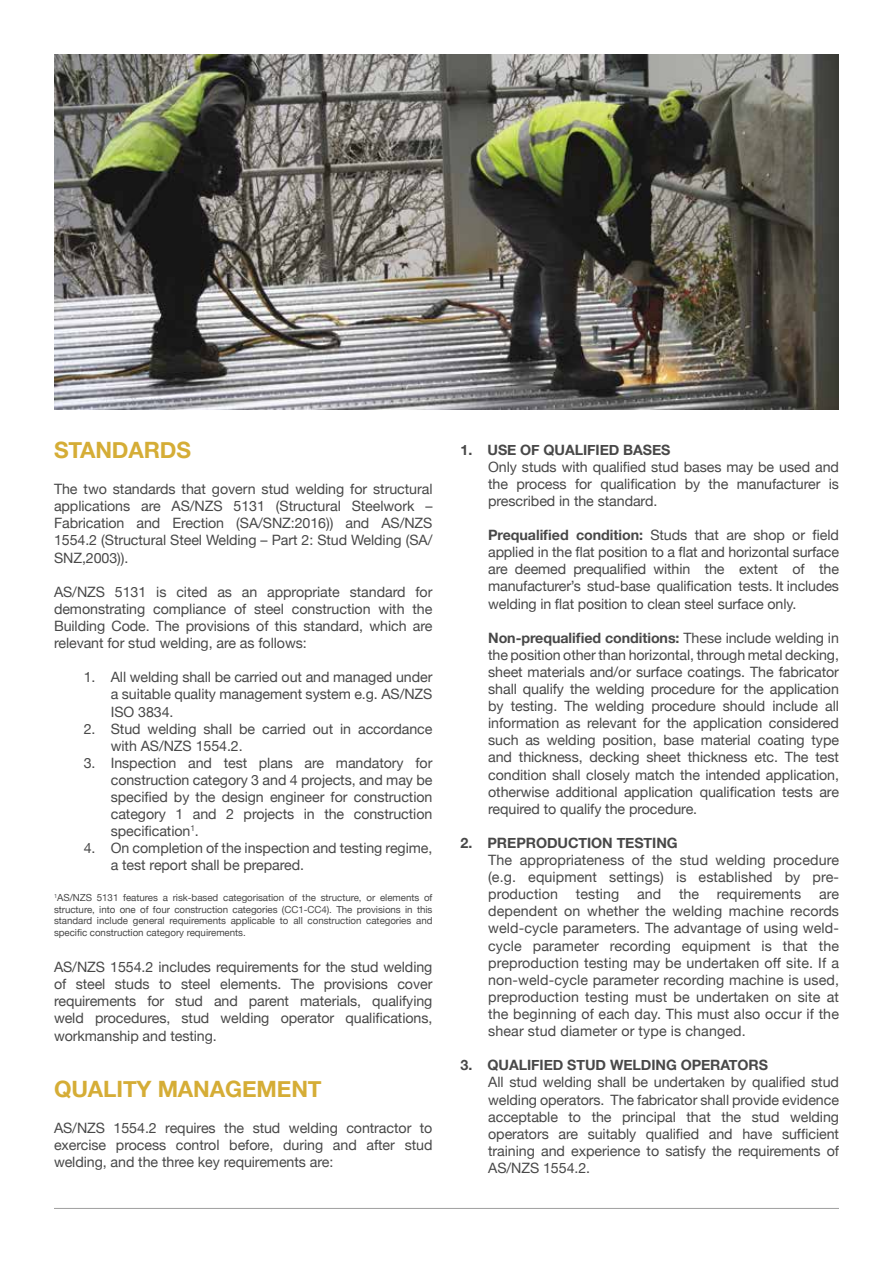
<style>
.page{position:relative;width:893px;height:1263px;background:#fff}
.page>*{position:absolute;margin:0;border:0;box-sizing:border-box;transform-origin:0 0}
.t1{font:700 22.5px "Helvetica Neue";letter-spacing:-.005em;color:#d5ad36}
.t2{font:14.25px/17.1px "Helvetica Neue";letter-spacing:-.005em;color:#484848;text-align:justify}
.t3{font:700 14.25px "Helvetica Neue";letter-spacing:-.005em;color:#484848}
.t4{font:9.75px/11.7px "Helvetica Neue";letter-spacing:-.005em;color:#484848;text-align:justify}
.s1{font-weight:700}
</style>
<div class="page">
<img style="left:54px;top:54px;width:785px;height:356px">
<hr style="left:54px;top:1208px;width:785px;height:1px;background:#484848">
<h1 class="t1" style="left:54px;top:432px;width:139px">STANDARDS</h1>
<p class="t2" style="left:54px;top:481px;width:380px">The two standards that govern stud welding for structural applications are AS/NZS 5131 (Structural Steelwork – Fabrication and Erection (SA/SNZ:2016)) and AS/NZS 1554.2 (Structural Steel Welding – Part 2: Stud Welding (SA/ SNZ,2003)).</p>
<p class="t2" style="left:54px;top:584px;width:380px">AS/NZS 5131 is cited as an appropriate standard for demonstrating compliance of steel construction with the Building Code. The provisions of this standard, which are relevant for stud welding, are as follows:</p>
<p class="t2" style="left:111px;top:669px;width:323px;text-indent:-27px">1. All welding shall be carried out and managed under a suitable quality management system e.g. AS/NZS ISO 3834.</p>
<p class="t2" style="left:111px;top:721px;width:323px;text-indent:-27px">2. Stud welding shall be carried out in accordance with AS/NZS 1554.2.</p>
<p class="t2" style="left:111px;top:755px;width:323px;text-indent:-27px">3. Inspection and test plans are mandatory for construction category 3 and 4 projects, and may be specified by the design engineer for construction category 1 and 2 projects in the construction specification<sup>1</sup>.</p>
<p class="t2" style="left:111px;top:840px;width:323px;text-indent:-27px">4. On completion of the inspection and testing regime, a test report shall be prepared.</p>
<p class="t4" style="left:54px;top:892px;width:380px"><sup>1</sup>AS/NZS 5131 features a risk-based categorisation of the structure, or elements of structure, into one of four construction categories (CC1-CC4). The provisions in this standard include general requirements applicable to all construction categories and specific construction category requirements.</p>
<p class="t2" style="left:54px;top:959px;width:380px">AS/NZS 1554.2 includes requirements for the stud welding of steel studs to steel elements. The provisions cover requirements for stud and parent materials, qualifying weld procedures, stud welding operator qualifications, workmanship and testing.</p>
<h1 class="t1" style="left:54px;top:1071px;width:269px">QUALITY MANAGEMENT</h1>
<p class="t2" style="left:54px;top:1120px;width:380px">AS/NZS 1554.2 requires the stud welding contractor to exercise process control before, during and after stud welding, and the three key requirements are:</p>
<p class="t3" style="left:460px;top:438px;width:212px">1. USE OF QUALIFIED BASES</p>
<p class="t2" style="left:488px;top:459px;width:352px">Only studs with qualified stud bases may be used and the process for qualification by the manufacturer is prescribed in the standard.</p>
<p class="t2" style="left:488px;top:527px;width:352px"><span class="s1">Prequalified condition:</span> Studs that are shop or field applied in the flat position to a flat and horizontal surface are deemed prequalified within the extent of the manufacturer’s stud-base qualification tests. It includes welding in flat position to clean steel surface only.</p>
<p class="t2" style="left:488px;top:630px;width:352px"><span class="s1">Non-prequalified conditions:</span> These include welding in the position other than horizontal, through metal decking, sheet materials and/or surface coatings. The fabricator shall qualify the welding procedure for the application by testing. The welding procedure should include all information as relevant for the application considered such as welding position, base material coating type and thickness, decking sheet thickness etc. The test condition shall closely match the intended application, otherwise additional application qualification tests are required to qualify the procedure.</p>
<p class="t3" style="left:461px;top:832px;width:219px">2. PREPRODUCTION TESTING</p>
<p class="t2" style="left:488px;top:852px;width:352px">The appropriateness of the stud welding procedure (e.g. equipment settings) is established by pre&shy;production testing and the requirements are dependent on whether the welding machine records weld-cycle parameters. The advantage of using weld&shy;cycle parameter recording equipment is that the preproduction testing may be undertaken off site. If a non-weld-cycle parameter recording machine is used, preproduction testing must be undertaken on site at the beginning of each day. This must also occur if the shear stud diameter or type is changed.</p>
<p class="t3" style="left:461px;top:1054px;width:309px">3. QUALIFIED STUD WELDING OPERATORS</p>
<p class="t2" style="left:488px;top:1074px;width:352px">All stud welding shall be undertaken by qualified stud welding operators. The fabricator shall provide evidence acceptable to the principal that the stud welding operators are suitably qualified and have sufficient training and experience to satisfy the requirements of AS/NZS 1554.2.</p>
</div>
